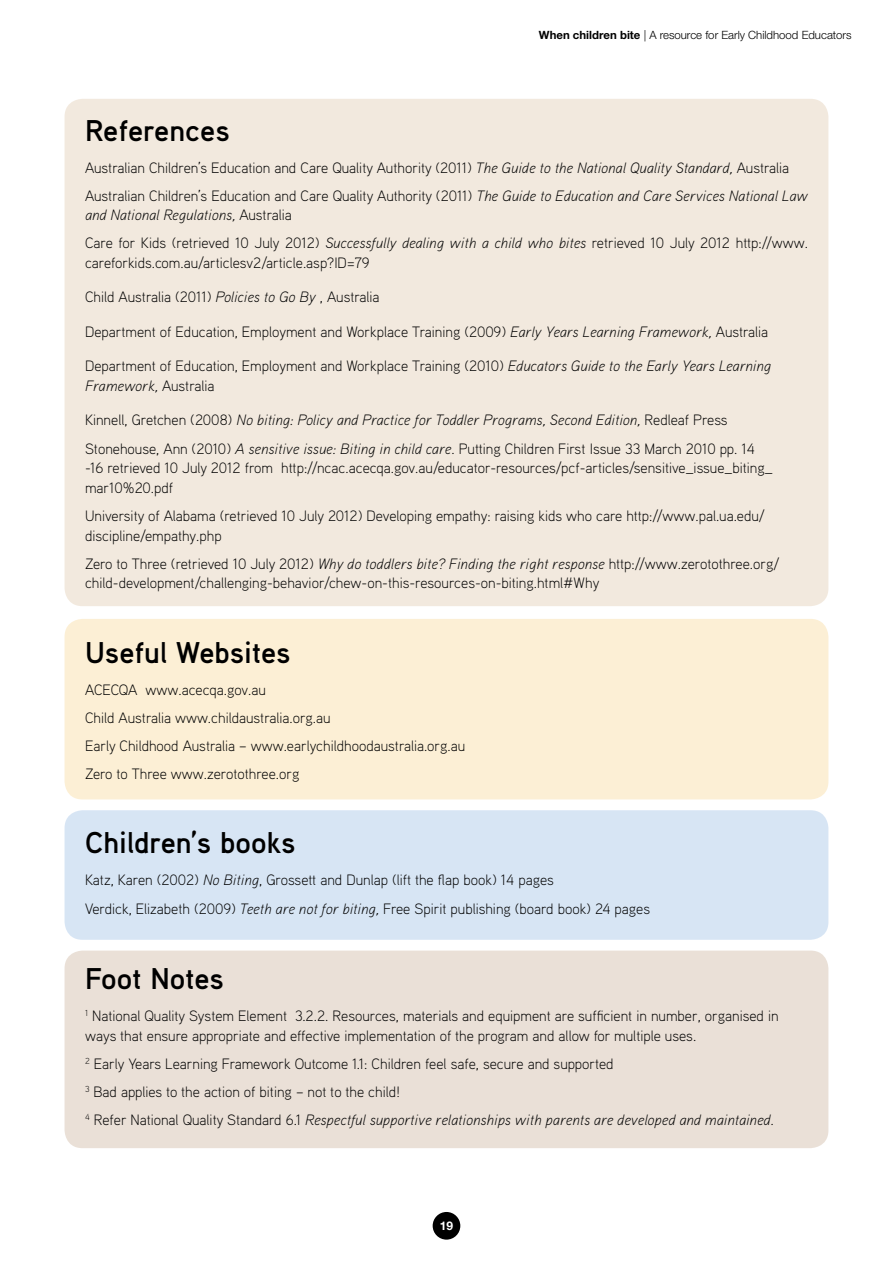
<style>
.page{position:relative;width:893px;height:1263px;background:#fff}
.page>*{position:absolute;margin:0;border:0;box-sizing:border-box;transform-origin:0 0}
.t1{font:700 30px "Aaux Pro";color:#000}
.t2{font:300 15px/28px "Aaux Pro";color:#000}
.t3{font:700 12px "Helvetica Neue LT Pro";color:#fff}
.t4{font:300 11.4px "Helvetica Neue LT Pro";color:#000}
.s1{font-weight:700}
.s2{font-style:italic}
</style>
<div class="page">
<div style="left:65px;top:99px;width:763px;height:507px;background:#f2e9de;border-radius:18px"></div>
<div style="left:65px;top:619px;width:763px;height:180px;background:#fcefd5;border-radius:18px"></div>
<div style="left:65px;top:810px;width:763px;height:130px;background:#d7e5f4;border-radius:18px"></div>
<div style="left:65px;top:950px;width:763px;height:198px;background:#eae0d7;border-radius:18px"></div>
<div style="left:433px;top:1212px;width:27px;height:27px;background:#000;border-radius:50%"></div>
<p class="t4" style="left:539px;top:28px;width:314px"><span class="s1">When children bite</span> | A resource for Early Childhood Educators</p>
<h1 class="t1" style="left:85px;top:111px;width:146px">References</h1>
<p class="t2" style="left:85px;top:153px;width:724px">Australian Children’s Education and Care Quality Authority (2011) <span class="s2">The Guide to the National Quality Standard,</span> Australia<br>Australian Children’s Education and Care Quality Authority (2011) <span class="s2">The Guide to Education and Care Services National Law</span></p>
<p class="t2" style="left:85px;top:201px;width:724px"><span class="s2">and National Regulations,</span> Australia<br>Care for Kids (retrieved 10 July 2012) <span class="s2">Successfully dealing with a child who bites</span> retrieved 10 July 2012 http://www.</p>
<p class="t2" style="left:85px;top:248px;width:286px">careforkids.com.au/articlesv2/article.asp?ID=79</p>
<p class="t2" style="left:85px;top:283px;width:296px">Child Australia (2011) <span class="s2">Policies to Go By</span> , Australia</p>
<p class="t2" style="left:85px;top:317px;width:685px">Department of Education, Employment and Workplace Training (2009) <span class="s2">Early Years Learning Framework,</span> Australia</p>
<p class="t2" style="left:85px;top:356px;width:688px;line-height:19.5px">Department of Education, Employment and Workplace Training (2010) <span class="s2">Educators Guide to the Early Years Learning<br>Framework,</span> Australia</p>
<p class="t2" style="left:85px;top:405px;width:671px;line-height:28.5px">Kinnell, Gretchen (2008) <span class="s2">No biting: Policy and Practice for Toddler Programs, Second Edition,</span> Redleaf Press<br>Stonehouse, Ann (2010) <span class="s2">A sensitive issue: Biting in child care</span>. Putting Children First Issue 33 March 2010 pp. 14</p>
<p class="t2" style="left:85px;top:458px;width:689px;line-height:19.5px">-16 retrieved 10 July 2012 from http://ncac.acecqa.gov.au/educator-resources/pcf-articles/sensitive_issue_biting_ mar10%20.pdf</p>
<p class="t2" style="left:85px;top:506px;width:681px;line-height:19.5px">University of Alabama (retrieved 10 July 2012) Developing empathy: raising kids who care http://www.pal.ua.edu/ discipline/empathy.php</p>
<p class="t2" style="left:85px;top:553px;width:696px;line-height:19.5px">Zero to Three (retrieved 10 July 2012) <span class="s2">Why do toddlers bite? Finding the right response</span> http://www.zerotothree.org/ child-development/challenging-behavior/chew-on-this-resources-on-biting.html#Why</p>
<h1 class="t1" style="left:85px;top:633px;width:207px">Useful Websites</h1>
<p class="t2" style="left:85px;top:675px;width:382px">ACECQA www.acecqa.gov.au<br>Child Australia www.childaustralia.org.au<br>Early Childhood Australia – www.earlychildhoodaustralia.org.au Zero to Three www.zerotothree.org</p>
<h1 class="t1" style="left:85px;top:823px;width:212px">Children’s books</h1>
<p class="t2" style="left:85px;top:865px;width:567px;line-height:28.5px">Katz, Karen (2002) <span class="s2">No Biting</span>, Grossett and Dunlap (lift the flap book) 14 pages<br>Verdick, Elizabeth (2009) <span class="s2">Teeth are not for biting,</span> Free Spirit publishing (board book) 24 pages</p>
<h1 class="t1" style="left:85px;top:959px;width:140px">Foot Notes</h1>
<p class="t2" style="left:85px;top:1006px;width:695px;line-height:19.5px"><sup>1</sup> National Quality System Element 3.2.2. Resources, materials and equipment are sufficient in number, organised in ways that ensure appropriate and effective implementation of the program and allow for multiple uses.</p>
<p class="t2" style="left:85px;top:1049px;width:690px"><sup>2</sup> Early Years Learning Framework Outcome 1.1: Children feel safe, secure and supported<br><sup>3</sup> Bad applies to the action of biting – not to the child!<br><sup>4</sup> Refer National Quality Standard 6.1 <span class="s2">Respectful supportive relationships with parents are developed and maintained.</span></p>
<p class="t3" style="left:440px;top:1218px;width:15px">19</p>
</div>
